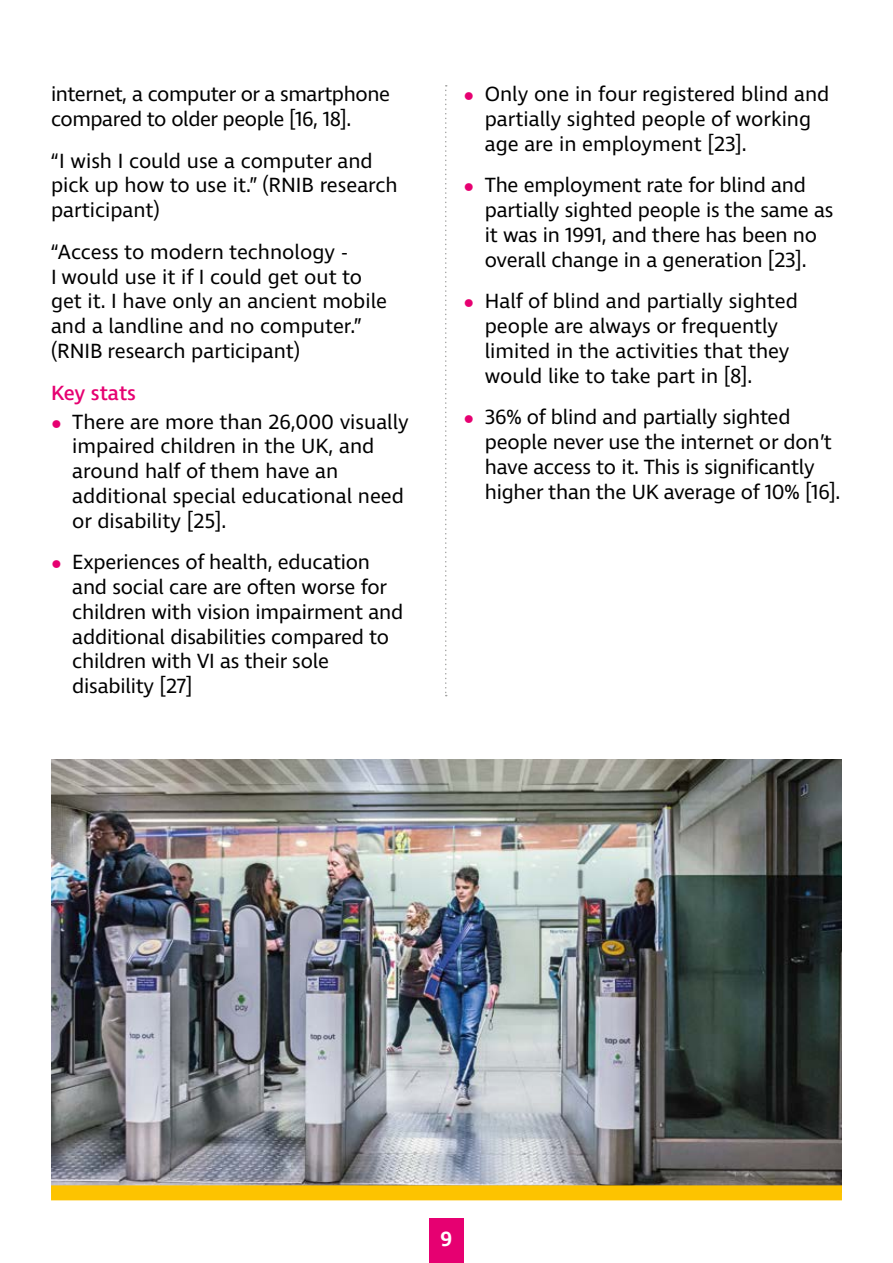
<style>
.page{position:relative;width:893px;height:1263px;background:#fff}
.page>*{position:absolute;margin:0;border:0;box-sizing:border-box;transform-origin:0 0}
.P___14pt_bullets{font:21px/24.8px "Ingra";letter-spacing:-.01em;color:#000}
.P___14pt_Body{font:21px/24.8px "Ingra";color:#000}
.P___14pt_Body-2{font:21px/24.8px "Ingra";letter-spacing:-.02em;color:#000}
.t1{font:500 21px "Ingra";color:#e60071}
.t2{font:600 21px "Ingra";color:#fff}
.s1{font-weight:700;font-size:27px;color:#e60071}
</style>
<div class="page">
<div style="left:429px;top:1218px;width:34px;height:45px;background:#e60071"></div>
<svg style="left:445px;top:85px;width:2px;height:611px"></svg>
<img style="left:51px;top:759px;width:791px;height:426px">
<div style="left:51px;top:1185px;width:791px;height:15px;background:#fdc300"></div>
<p class="P___14pt_Body-2" style="left:51px;top:83px;width:340px">internet, a computer or a smartphone compared to older people [16, 18].</p>
<p class="P___14pt_Body" style="left:51px;top:149px;width:348px">“I wish I could use a computer and pick up how to use it.” (RNIB research participant)</p>
<p class="P___14pt_Body" style="left:51px;top:240px;width:338px">“Access to modern technology -<br>I would use it if I could get out to get it. I have only an ancient mobile and a landline and no computer.” (RNIB research participant)</p>
<h4 class="t1" style="left:51px;top:379px;width:87px">Key stats</h4>
<p class="P___14pt_bullets" style="left:72px;top:410px;width:338px;text-indent:-21px"><span class="s1">•</span> There are more than 26,000 visually impaired children in the UK, and around half of them have an additional special educational need or disability [25].</p>
<p class="P___14pt_bullets" style="left:72px;top:551px;width:332px;text-indent:-21px"><span class="s1">•</span> Experiences of health, education and social care are often worse for children with vision impairment and additional disabilities compared to children with VI as their sole disability [27]</p>
<p class="P___14pt_bullets" style="left:485px;top:83px;width:346px;text-indent:-21px"><span class="s1">•</span> Only one in four registered blind and partially sighted people of working age are in employment [23].</p>
<p class="P___14pt_bullets" style="left:485px;top:174px;width:350px;text-indent:-21px"><span class="s1">•</span> The employment rate for blind and partially sighted people is the same as it was in 1991, and there has been no overall change in a generation [23].</p>
<p class="P___14pt_bullets" style="left:485px;top:290px;width:315px;text-indent:-21px"><span class="s1">•</span> Half of blind and partially sighted people are always or frequently limited in the activities that they would like to take part in [8].</p>
<p class="P___14pt_bullets" style="left:485px;top:406px;width:357px;text-indent:-21px"><span class="s1">•</span> 36% of blind and partially sighted people never use the internet or don’t have access to it. This is significantly higher than the UK average of 10% [16].</p>
<p class="t2" style="left:441px;top:1226px;width:13px">9</p>
</div>
